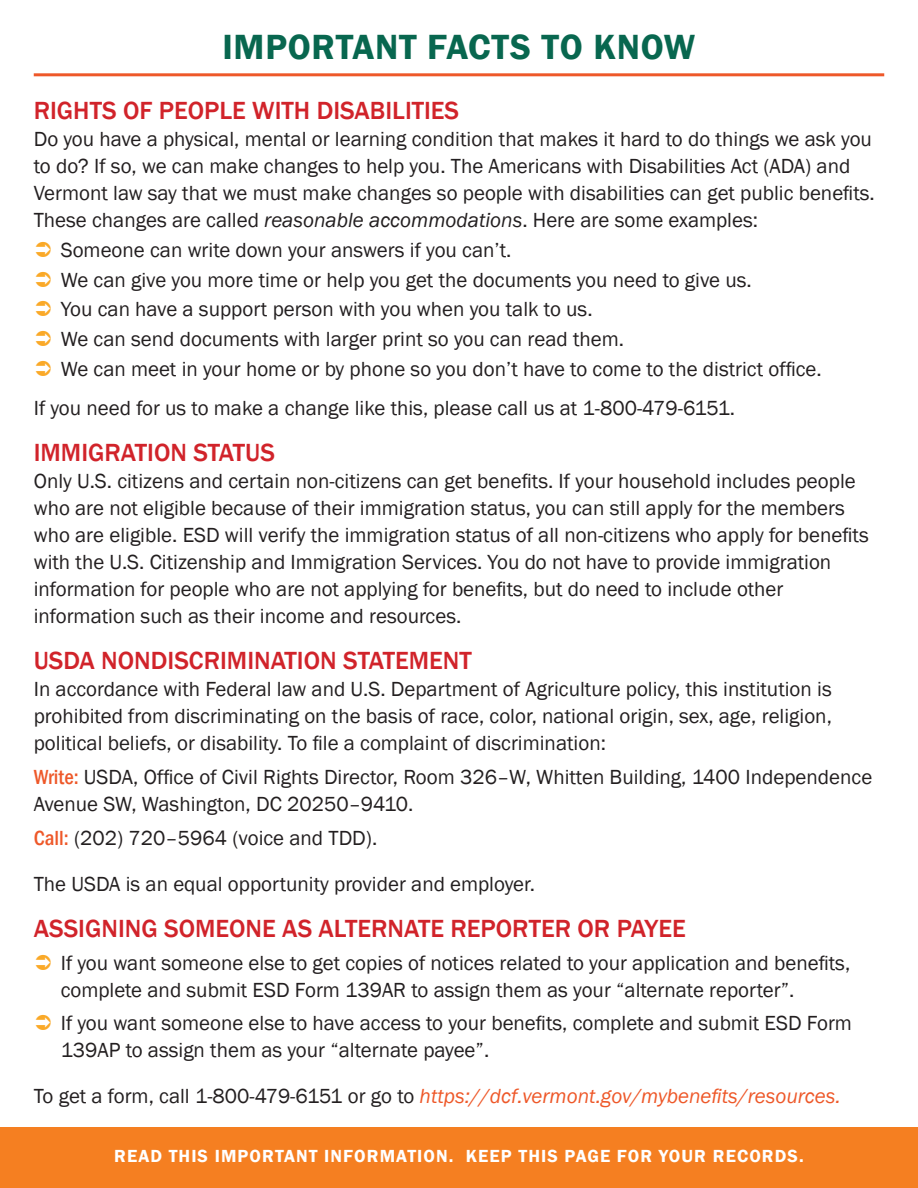
<style>
.page{position:relative;width:918px;height:1188px;background:#fff}
.page>*{position:absolute;margin:0;border:0;box-sizing:border-box;transform-origin:0 0}
.t1{font:600 36px "Franklin Gothic";letter-spacing:.02em;color:#08674f}
._3squares_info_secti{font:500 25.5px "Franklin Gothic";color:#d1232a}
._3squares_info_secti-2{font:21px/27px "Franklin Gothic";color:#231f20}
.form_text_default{font:italic 21px "Franklin Gothic";color:#ee5829}
.t2{font:600 18px "Franklin Gothic";letter-spacing:.06em;color:#fff}
.s1{font-style:italic}
.s2{font-weight:500;font-stretch:condensed;color:#ee5829}
.s3{font-style:normal;color:#231f20}
</style>
<div class="page">
<div style="left:0;top:1127px;width:918px;height:61px;background:#f57f21"></div>
<hr style="left:34px;top:73px;width:850px;height:3px;background:#ee5829">
<p class="t1" style="left:223px;top:25px;width:474px">IMPORTANT FACTS TO KNOW</p>
<p class="_3squares_info_secti" style="left:34px;top:95px;width:427px">RIGHTS OF PEOPLE WITH DISABILITIES</p>
<p class="_3squares_info_secti-2" style="left:34px;top:126px;width:843px">Do you have a physical, mental or learning condition that makes it hard to do things we ask you to do? If so, we can make changes to help you. The Americans with Disabilities Act (ADA) and Vermont law say that we must make changes so people with disabilities can get public benefits.<br>These changes are called <span class="s1">reasonable accommodations</span>. Here are some examples:</p>
<p class="_3squares_info_secti-2" style="left:61px;top:237px;width:452px">Someone can write down your answers if you can’t.</p>
<p class="_3squares_info_secti-2" style="left:61px;top:266px;width:693px">We can give you more time or help you get the documents you need to give us.</p>
<p class="_3squares_info_secti-2" style="left:61px;top:296px;width:533px">You can have a support person with you when you talk to us.</p>
<p class="_3squares_info_secti-2" style="left:61px;top:326px;width:565px">We can send documents with larger print so you can read them.</p>
<p class="_3squares_info_secti-2" style="left:61px;top:356px;width:763px">We can meet in your home or by phone so you don’t have to come to the district office.</p>
<p class="_3squares_info_secti-2" style="left:34px;top:395px;width:703px">If you need for us to make a change like this, please call us at 1-800-479-6151.</p>
<p class="_3squares_info_secti" style="left:34px;top:437px;width:243px">IMMIGRATION STATUS</p>
<p class="_3squares_info_secti-2" style="left:34px;top:468px;width:837px">Only U.S. citizens and certain non-citizens can get benefits. If your household includes people who are not eligible because of their immigration status, you can still apply for the members who are eligible. ESD will verify the immigration status of all non-citizens who apply for benefits with the U.S. Citizenship and Immigration Services. You do not have to provide immigration information for people who are not applying for benefits, but do need to include other information such as their income and resources.</p>
<p class="_3squares_info_secti" style="left:34px;top:645px;width:439px">USDA NONDISCRIMINATION STATEMENT</p>
<p class="_3squares_info_secti-2" style="left:34px;top:676px;width:800px;text-align:justify">In accordance with Federal law and U.S. Department of Agriculture policy, this institution is prohibited from discriminating on the basis of race, color, national origin, sex, age, religion, political beliefs, or disability. To file a complaint of discrimination:</p>
<p class="_3squares_info_secti-2" style="left:34px;top:764px;width:840px"><span class="s2">Write:</span> USDA, Office of Civil Rights Director, Room 326–W, Whitten Building, 1400 Independence<br>Avenue SW, Washington, DC 20250–9410.</p>
<p class="_3squares_info_secti-2" style="left:34px;top:824px;width:345px"><span class="s2">Call:</span> (202) 720–5964 (voice and TDD).</p>
<p class="_3squares_info_secti-2" style="left:34px;top:871px;width:503px">The USDA is an equal opportunity provider and employer.</p>
<p class="_3squares_info_secti" style="left:34px;top:913px;width:654px">ASSIGNING SOMEONE AS ALTERNATE REPORTER OR PAYEE</p>
<p class="_3squares_info_secti-2" style="left:61px;top:950px;width:791px">If you want someone else to get copies of notices related to your application and benefits, complete and submit ESD Form 139AR to assign them as your “alternate reporter”.</p>
<p class="_3squares_info_secti-2" style="left:61px;top:1010px;width:793px">If you want someone else to have access to your benefits, complete and submit ESD Form<br>139AP to assign them as your “alternate payee”.</p>
<p class="form_text_default" style="left:34px;top:1083px;width:808px"><span class="s3">To get a form, call 1-800-479-6151 or go to</span> https://dcf.vermont.gov/mybenefits/resources.</p>
<p class="t2" style="left:114px;top:1145px;width:691px">READ THIS IMPORTANT INFORMATION. KEEP THIS PAGE FOR YOUR RECORDS.</p>
</div>
